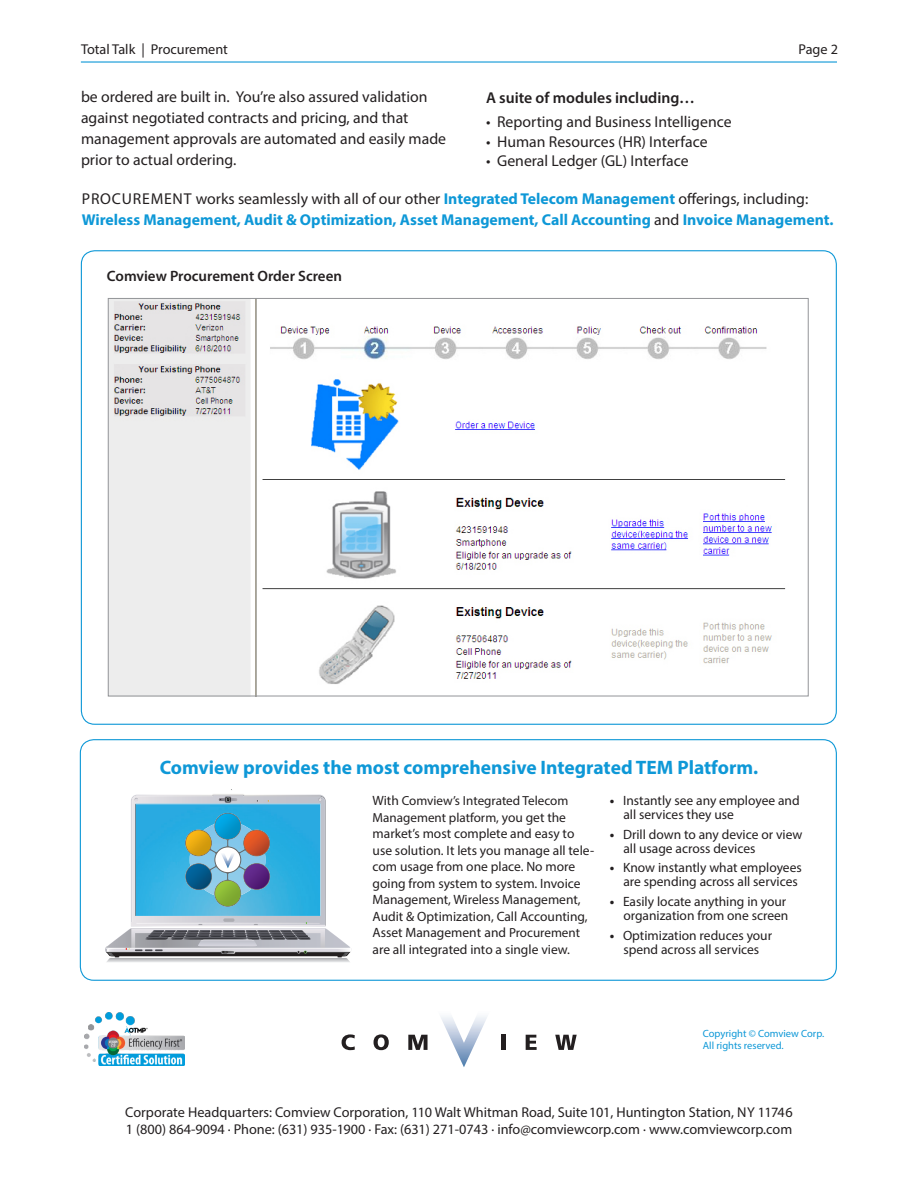
<style>
.page{position:relative;width:918px;height:1188px;background:#fff}
.page>*{position:absolute;margin:0;border:0;box-sizing:border-box;transform-origin:0 0}
.t1{font:700 19.5px "Myriad Pro";color:#0e98d7}
.Main_Text{font:700 15.75px/21px "Myriad Pro";color:#0e98d7}
.Main_Text-2{font:15.75px/21px "Myriad Pro";color:#231f20}
.Main_Text_Bullets{font:15.75px "Myriad Pro";color:#231f20}
.Main_Subhead{font:600 15.75px "Myriad Pro";color:#231f20}
.Chart_Subhead{font:600 15px "Myriad Pro";color:#231f20}
.t2{font:14.25px/17.1px "Myriad Pro";color:#231f20}
.t3{font:13.5px/16.5px "Myriad Pro";color:#231f20}
.t4{font:13.2px/16.5px "Myriad Pro";color:#231f20}
.t5{font:10.5px/12.6px "Myriad Pro";color:#0e98d7}
.s1{font-weight:400;color:#231f20}
.s2{font-weight:700}
.s3{font-size:13.5px}
.s4{font-size:13.2px}
</style>
<div class="page">
<hr style="left:81px;top:61px;width:756px;height:2px;background:#0e98d7">
<div style="left:80px;top:739px;width:757px;height:242px;border:1px solid #0e98d7;border-radius:14px"></div>
<svg style="left:105px;top:789px;width:246px;height:173px"></svg>
<svg style="left:441px;top:1016px;width:46px;height:51px"></svg>
<svg style="left:342px;top:1034px;width:13px;height:16px"></svg>
<svg style="left:374px;top:1034px;width:15px;height:16px"></svg>
<svg style="left:408px;top:1035px;width:20px;height:15px"></svg>
<hr style="left:501px;top:1035px;width:4px;height:15px;background:#231f20">
<svg style="left:526px;top:1035px;width:11px;height:15px"></svg>
<svg style="left:555px;top:1035px;width:22px;height:15px"></svg>
<img style="left:84px;top:1013px;width:100px;height:52px">
<img style="left:110px;top:300px;width:676px;height:394px">
<p class="t2" style="left:81px;top:41px;width:149px">Total Talk | Procurement</p>
<p class="Main_Text-2" style="left:81px;top:86px;width:367px">be ordered are built in. You’re also assured validation against negotiated contracts and pricing, and that management approvals are automated and easily made prior to actual ordering.</p>
<p class="Main_Subhead" style="left:486px;top:88px;width:211px">A suite of modules including…</p>
<p class="Main_Text_Bullets" style="left:486px;top:112px;width:247px">• Reporting and Business Intelligence</p>
<p class="Main_Text_Bullets" style="left:486px;top:132px;width:223px">• Human Resources (HR) Interface</p>
<p class="Main_Text_Bullets" style="left:486px;top:151px;width:204px">• General Ledger (GL) Interface</p>
<p class="t2" style="left:799px;top:41px;width:41px">Page 2</p>
<p class="Main_Text" style="left:82px;top:187px;width:753px"><span class="s1">PROCUREMENT works seamlessly with all of our other</span> Integrated Telecom Management <span class="s1">offerings, including:<br></span>Wireless Management, Audit &amp; Optimization, Asset Management, Call Accounting <span class="s1">and</span> Invoice Management.</p>
<p class="Chart_Subhead" style="left:107px;top:266px;width:237px">Comview Procurement Order Screen</p>
<h1 class="t1" style="left:160px;top:754px;width:600px">Comview provides the most comprehensive Integrated TEM Platform.</h1>
<p class="t3" style="left:623px;top:793px;width:178px;line-height:14.2px;text-indent:-14px"><span class="s2">•</span> Instantly see any employee and all services they use</p>
<p class="t3" style="left:623px;top:827px;width:181px;line-height:14.2px;text-indent:-14px"><span class="s2">•</span> Drill down to any device or view all usage across devices</p>
<p class="t3" style="left:610px;top:860px;width:194px;line-height:14.2px;text-align:right"><span class="s2">•</span> Know instantly what employees are spending across all services</p>
<p class="t3" style="left:610px;top:894px;width:180px;line-height:14.2px;text-align:right"><span class="s2">•</span> Easily locate anything in your organization from one screen</p>
<p class="t3" style="left:610px;top:928px;width:164px;line-height:14.2px;text-align:center"><span class="s2">•</span> Optimization reduces your spend across all services</p>
<p class="t4" style="left:373px;top:792px;width:197px"><span class="s3">With</span> Comview’s Integrated Telecom<br>Management platform, <span class="s3">you get the</span></p>
<p class="t3" style="left:373px;top:825px;width:223px">market’s most complete and easy to use solution. It lets you manage all tele&shy;com usage from one place. No more going from system to system. Invoice Management, Wireless Management, Audit &amp; Optimization, Call Accounting, Asset Management and <span class="s4">Procurement </span>are all integrated into a single view.</p>
<p class="t5" style="left:703px;top:1027px;width:123px">Copyright © Comview Corp.<br>All rights reserved.</p>
<p class="t2" style="left:125px;top:1103px;width:669px">Corporate Headquarters: Comview Corporation, 110 Walt Whitman Road, Suite 101, Huntington Station, NY 11746<br>1 (800) 864-9094 · Phone: (631) 935-1900 · Fax: (631) 271-0743 · info@comviewcorp.com · www.comviewcorp.com</p>
</div>
